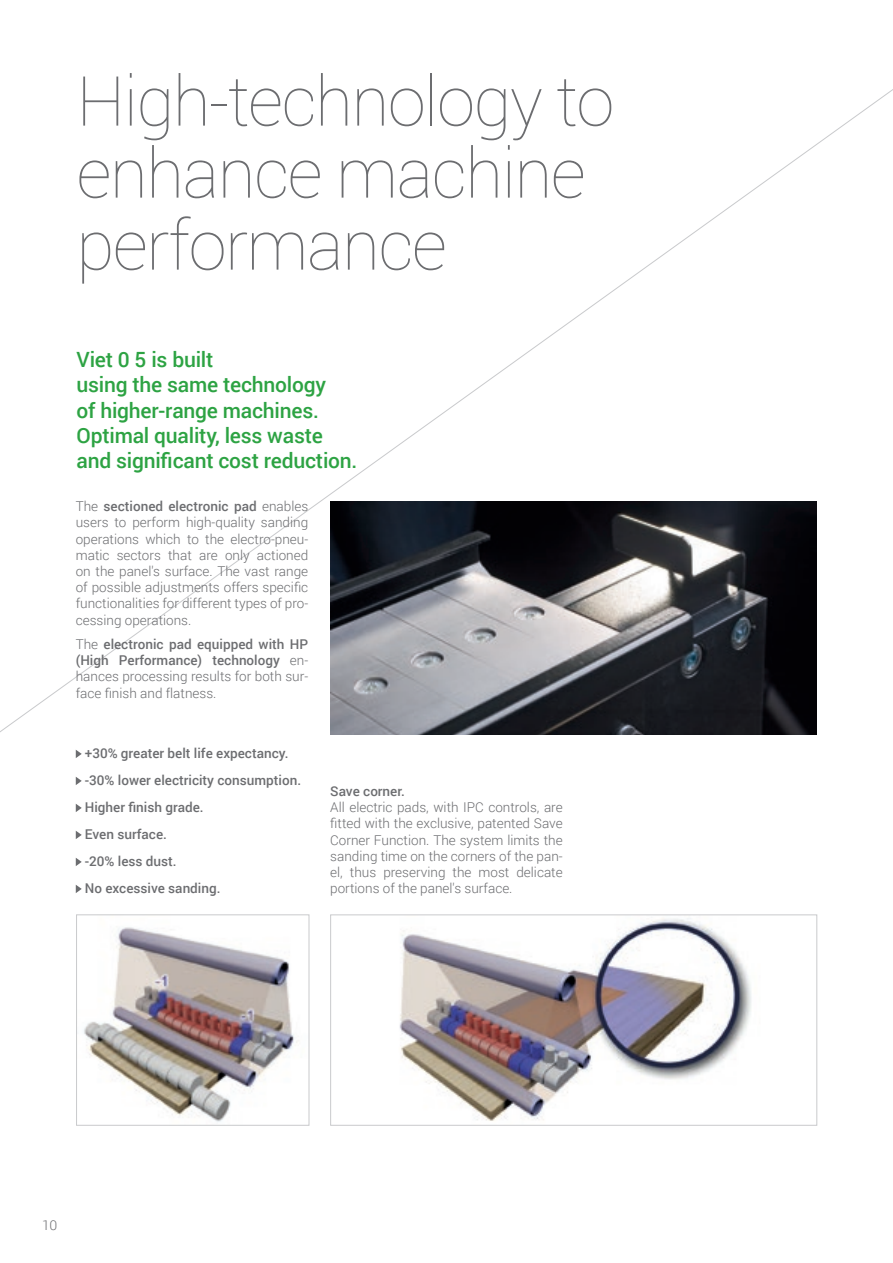
<style>
.page{position:relative;width:893px;height:1263px;background:#fff}
.page>*{position:absolute;margin:0;border:0;box-sizing:border-box;transform-origin:0 0}
.t1{font:100 69px/72px "Roboto";letter-spacing:-.02em;color:#6c6d70}
.t2{font:500 21px/25.2px "Roboto";letter-spacing:-.01em;color:#2da343}
.t3{font:300 13.5px/16.2px "Roboto";color:#6c6d70;text-align:justify}
.t4{font:500 13.5px "Roboto";color:#6c6d70}
.s1{font-weight:500}
</style>
<div class="page">
<img style="left:330px;top:502px;width:486px;height:233px">
<img style="left:83px;top:927px;width:216px;height:195px">
<div style="left:76px;top:914px;width:233px;height:212px;border:1px solid #c9cacc"></div>
<img style="left:399px;top:918px;width:352px;height:203px">
<div style="left:330px;top:914px;width:487px;height:212px;border:1px solid #c9cacc"></div>
<svg style="left:76px;top:750px;width:6px;height:8px"></svg>
<svg style="left:76px;top:777px;width:6px;height:8px"></svg>
<svg style="left:76px;top:804px;width:6px;height:8px"></svg>
<svg style="left:76px;top:831px;width:6px;height:8px"></svg>
<svg style="left:76px;top:858px;width:6px;height:8px"></svg>
<svg style="left:76px;top:885px;width:6px;height:8px"></svg>
<p class="t1" style="left:77px;top:63px;width:539px">High-technology to enhance machine performance</p>
<p class="t2" style="left:77px;top:346px;width:282px">Viet 0 5 is built<br>using the same technology<br>of higher-range machines.<br>Optimal quality, less waste and significant cost reduction.</p>
<p class="t3" style="left:76px;top:498px;width:234px">The <span class="s1">sectioned electronic pad</span> enables users to perform high-quality sanding operations which to the electro-pneu&shy;matic sectors that are only actioned on the panel's surface. The vast range of possible adjustments offers specific functionalities for different types of pro&shy;cessing operations.</p>
<p class="t3" style="left:76px;top:636px;width:234px">The <span class="s1">electronic pad equipped with HP (High Performance) technology</span> en&shy;hances processing results for both sur&shy;face finish and flatness.</p>
<p class="t4" style="left:85px;top:744px;width:205px">+30% greater belt life expectancy.</p>
<p class="t4" style="left:85px;top:771px;width:218px">-30% lower electricity consumption.</p>
<p class="t4" style="left:85px;top:798px;width:120px">Higher finish grade.</p>
<p class="t4" style="left:85px;top:825px;width:84px">Even surface.</p>
<p class="t4" style="left:85px;top:852px;width:93px">-20% less dust.</p>
<p class="t4" style="left:85px;top:879px;width:137px">No excessive sanding.</p>
<p class="t4" style="left:330px;top:782px;width:76px">Save corner.</p>
<p class="t3" style="left:330px;top:799px;width:234px">All electric pads, with IPC controls, are fitted with the exclusive, patented Save Corner Function. The system limits the sanding time on the corners of the pan&shy;el, thus preserving the most delicate portions of the panel's surface.</p>
<p class="t3" style="left:42px;top:1216px;width:17px">10</p>
</div>
